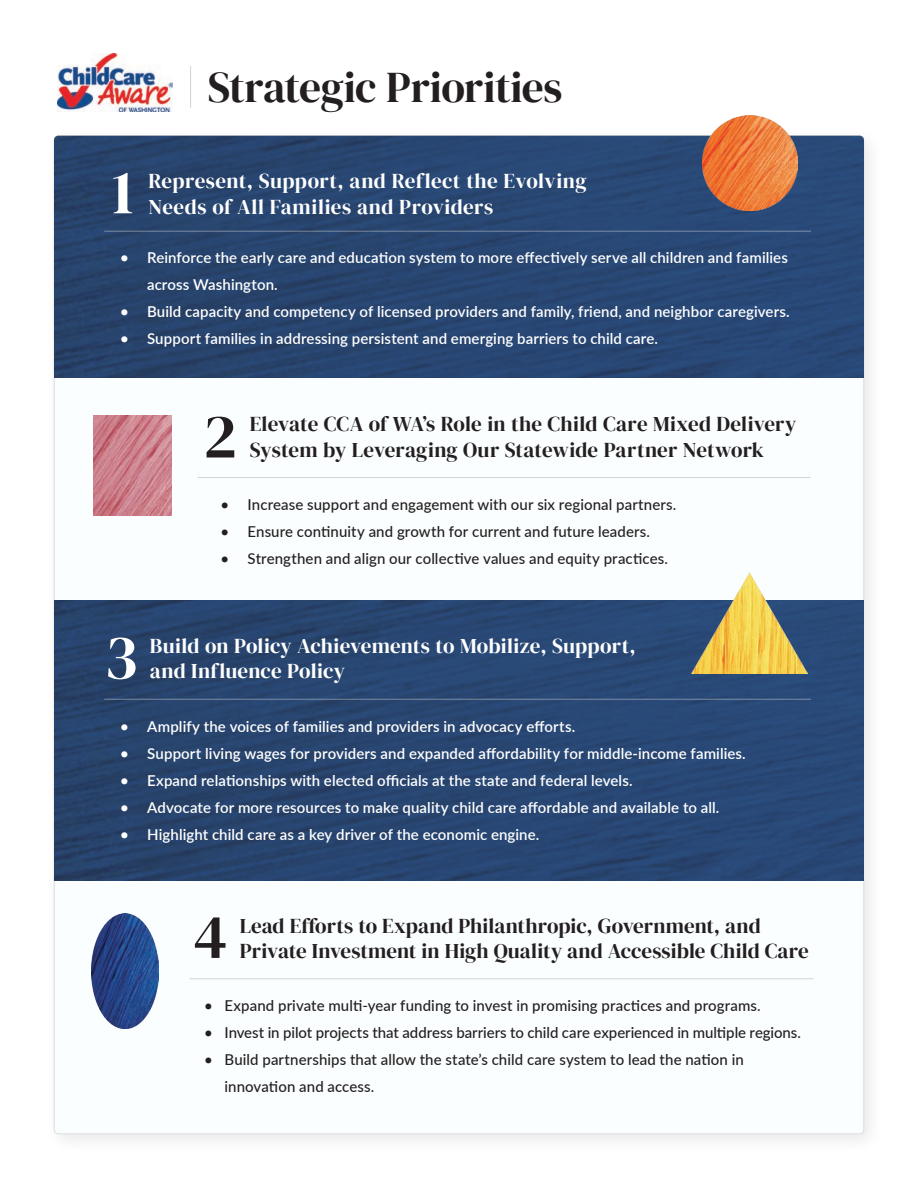
<style>
.page{position:relative;width:918px;height:1188px;background:#fff}
.page>*{position:absolute;margin:0;border:0;box-sizing:border-box;transform-origin:0 0}
.t1{font:63px "DM Serif Display";color:#fff}
.t2{font:63px "DM Serif Display";color:#231f20}
.t3{font:43.35px "DM Serif Display";letter-spacing:-.015em;color:#231f20}
.t4{font:21px "DM Serif Display";letter-spacing:.005em;color:#231f20}
.t5{font:21px/25.2px "DM Serif Display";letter-spacing:.015em;color:#fff}
.t6{font:600 15px/27px "Lato";letter-spacing:.01em;color:#fff}
.t7{font:500 15px/27px "Lato";letter-spacing:.005em;color:#231f20}
</style>
<div class="page">
<div style="left:44px;top:126px;width:841px;height:1028px;background:#fbfbfb"></div>
<div style="left:54px;top:136px;width:810px;height:998px;background:#fbfeff;border-radius:4px"></div>
<img style="left:54px;top:136px;width:810px;height:242px">
<hr style="left:190px;top:66px;width:1px;height:42px;background:#d1d3d4">
<hr style="left:105px;top:231px;width:706px;height:1px;background:#d1d3d4">
<img style="left:54px;top:600px;width:810px;height:281px">
<hr style="left:105px;top:699px;width:706px;height:1px;background:#d1d3d4">
<img style="left:57px;top:54px;width:115px;height:57px">
<img style="left:702px;top:116px;width:95px;height:94px">
<hr style="left:198px;top:477px;width:612px;height:1px;background:#d1d3d4">
<hr style="left:190px;top:978px;width:623px;height:1px;background:#d1d3d4">
<img style="left:692px;top:573px;width:116px;height:100px">
<img style="left:91px;top:914px;width:67px;height:114px">
<img style="left:93px;top:415px;width:79px;height:101px">
<p class="t3" style="left:208px;top:62px;width:356px">Strategic Priorities</p>
<p class="t1" style="left:112px;top:156px;width:24px">1</p>
<p class="t5" style="left:148px;top:169px;width:440px">Represent, Support, and Reflect the Evolving<br>Needs of All Families and Providers</p>
<p class="t6" style="left:147px;top:243px;width:642px;text-indent:-27px">• Reinforce the early care and education system to more effectively serve all children and families across Washington.</p>
<p class="t6" style="left:120px;top:297px;width:671px">• Build capacity and competency of licensed providers and family, friend, and neighbor caregivers.</p>
<p class="t6" style="left:120px;top:324px;width:540px">• Support families in addressing persistent and emerging barriers to child care.</p>
<p class="t2" style="left:203px;top:400px;width:35px">2</p>
<p class="t4" style="left:250px;top:412px;width:548px">Elevate CCA of WA’s Role in the Child Care Mixed Delivery</p>
<p class="t4" style="left:250px;top:437px;width:516px">System by Leveraging Our Statewide Partner Network</p>
<p class="t7" style="left:221px;top:491px;width:457px">• Increase support and engagement with our six regional partners.</p>
<p class="t7" style="left:221px;top:518px;width:431px">• Ensure continuity and growth for current and future leaders.</p>
<p class="t7" style="left:221px;top:545px;width:449px">• Strengthen and align our collective values and equity practices.</p>
<p class="t1" style="left:104px;top:621px;width:35px">3</p>
<p class="t5" style="left:150px;top:634px;width:487px">Build on Policy Achievements to Mobilize, Support,</p>
<p class="t5" style="left:150px;top:659px;width:196px">and Influence Policy</p>
<p class="t6" style="left:120px;top:712px;width:457px">• Amplify the voices of families and providers in advocacy efforts.</p>
<p class="t6" style="left:120px;top:739px;width:627px">• Support living wages for providers and expanded affordability for middle-income families.</p>
<p class="t6" style="left:120px;top:766px;width:514px">• Expand relationships with elected officials at the state and federal levels.</p>
<p class="t6" style="left:120px;top:793px;width:601px">• Advocate for more resources to make quality child care affordable and available to all.</p>
<p class="t6" style="left:120px;top:820px;width:421px">• Highlight child care as a key driver of the economic engine.</p>
<p class="t2" style="left:193px;top:900px;width:35px">4</p>
<p class="t4" style="left:240px;top:913px;width:523px">Lead Efforts to Expand Philanthropic, Government, and</p>
<p class="t4" style="left:240px;top:939px;width:571px">Private Investment in High Quality and Accessible Child Care</p>
<p class="t7" style="left:204px;top:992px;width:558px">• Expand private multi-year funding to invest in promising practices and programs.</p>
<p class="t7" style="left:204px;top:1019px;width:598px">• Invest in pilot projects that address barriers to child care experienced in multiple regions.</p>
<p class="t7" style="left:225px;top:1046px;width:521px;text-indent:-20px">• Build partnerships that allow the state’s child care system to lead the nation in innovation and access.</p>
</div>
